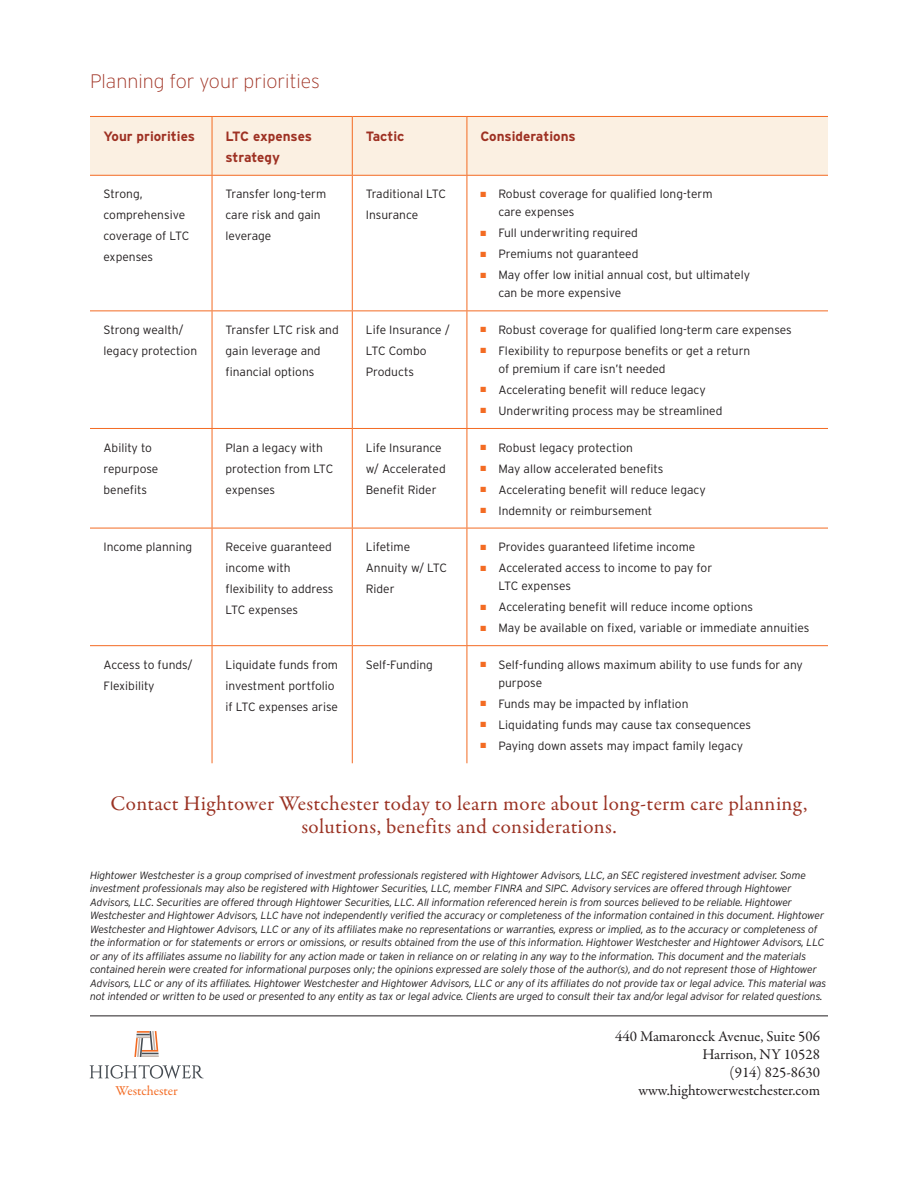
<style>
.page{position:relative;width:918px;height:1188px;background:#fff}
.page>*{position:absolute;margin:0;border:0;box-sizing:border-box;transform-origin:0 0}
.Title_white-NB{font:21px/22.5px "Garamond Premr Pro";letter-spacing:.015em;color:#9a3223;text-align:center}
.Intro_paragraph-NB{font:200 19.5px "Interstate";color:#9f3122}
.Address_Line-NB{font:15px/18px "Garamond Premr Pro";color:#231f20;text-align:right}
.t1{font:13.65px "Garamond Premr Pro";color:#f36b23}
.Paragraph-NB{font:700 13.5px/21px "Interstate";color:#9e3123}
.Paragraph-NB-2{font:300 12px/21px "Interstate";color:#231f20}
.Disclosure_Left-NB{font:italic 300 10.5px/13.5px "Interstate";letter-spacing:-.015em;color:#231f20}
.s1{color:#f36b23}
</style>
<div class="page">
<div style="left:90px;top:117px;width:738px;height:58px;background:#fbf0e2"></div>
<hr style="left:212px;top:176px;width:1px;height:134px;background:#f36b23">
<hr style="left:352px;top:176px;width:1px;height:134px;background:#f36b23">
<hr style="left:467px;top:176px;width:1px;height:134px;background:#f36b23">
<hr style="left:90px;top:310px;width:122px;height:1px;background:#f36b23">
<hr style="left:212px;top:310px;width:140px;height:1px;background:#f36b23">
<hr style="left:212px;top:311px;width:1px;height:117px;background:#f36b23">
<hr style="left:352px;top:310px;width:115px;height:1px;background:#f36b23">
<hr style="left:352px;top:311px;width:1px;height:117px;background:#f36b23">
<hr style="left:467px;top:310px;width:361px;height:1px;background:#f36b23">
<hr style="left:467px;top:311px;width:1px;height:117px;background:#f36b23">
<hr style="left:90px;top:428px;width:122px;height:1px;background:#f36b23">
<hr style="left:212px;top:428px;width:140px;height:1px;background:#f36b23">
<hr style="left:212px;top:429px;width:1px;height:99px;background:#f36b23">
<hr style="left:352px;top:428px;width:115px;height:1px;background:#f36b23">
<hr style="left:352px;top:429px;width:1px;height:99px;background:#f36b23">
<hr style="left:467px;top:428px;width:361px;height:1px;background:#f36b23">
<hr style="left:467px;top:429px;width:1px;height:99px;background:#f36b23">
<hr style="left:90px;top:528px;width:122px;height:1px;background:#f36b23">
<hr style="left:212px;top:528px;width:140px;height:1px;background:#f36b23">
<hr style="left:212px;top:528px;width:1px;height:117px;background:#f36b23">
<hr style="left:352px;top:528px;width:115px;height:1px;background:#f36b23">
<hr style="left:352px;top:528px;width:1px;height:117px;background:#f36b23">
<hr style="left:467px;top:528px;width:361px;height:1px;background:#f36b23">
<hr style="left:467px;top:528px;width:1px;height:117px;background:#f36b23">
<hr style="left:90px;top:645px;width:122px;height:1px;background:#f36b23">
<hr style="left:212px;top:645px;width:140px;height:1px;background:#f36b23">
<hr style="left:212px;top:646px;width:1px;height:117px;background:#f36b23">
<hr style="left:352px;top:645px;width:115px;height:1px;background:#f36b23">
<hr style="left:352px;top:646px;width:1px;height:117px;background:#f36b23">
<hr style="left:467px;top:645px;width:361px;height:1px;background:#f36b23">
<hr style="left:467px;top:646px;width:1px;height:117px;background:#f36b23">
<hr style="left:90px;top:116px;width:122px;height:1px;background:#f36b23">
<hr style="left:212px;top:116px;width:140px;height:1px;background:#f36b23">
<hr style="left:212px;top:117px;width:1px;height:58px;background:#f36b23">
<hr style="left:352px;top:116px;width:115px;height:1px;background:#f36b23">
<hr style="left:352px;top:117px;width:1px;height:58px;background:#f36b23">
<hr style="left:467px;top:116px;width:361px;height:1px;background:#f36b23">
<hr style="left:467px;top:117px;width:1px;height:58px;background:#f36b23">
<hr style="left:90px;top:175px;width:122px;height:1px;background:#f36b23">
<hr style="left:212px;top:175px;width:140px;height:1px;background:#f36b23">
<hr style="left:352px;top:175px;width:115px;height:1px;background:#f36b23">
<hr style="left:467px;top:175px;width:361px;height:1px;background:#f36b23">
<hr style="left:90px;top:1016px;width:738px;height:1px;background:#231f20">
<svg style="left:134px;top:1031px;width:25px;height:26px"></svg>
<svg style="left:90px;top:1065px;width:114px;height:14px"></svg>
<p class="Intro_paragraph-NB" style="left:90px;top:70px;width:231px">Planning for your priorities</p>
<p class="Paragraph-NB" style="left:104px;top:125px;width:93px">Your priorities</p>
<p class="Paragraph-NB" style="left:226px;top:125px;width:88px">LTC expenses strategy</p>
<p class="Paragraph-NB" style="left:366px;top:125px;width:40px">Tactic</p>
<p class="Paragraph-NB" style="left:480px;top:125px;width:97px">Considerations</p>
<p class="Paragraph-NB-2" style="left:104px;top:184px;width:87px">Strong, comprehensive coverage of LTC expenses</p>
<p class="Paragraph-NB-2" style="left:226px;top:184px;width:102px">Transfer long-term care risk and gain leverage</p>
<p class="Paragraph-NB-2" style="left:366px;top:184px;width:82px">Traditional LTC<br>Insurance</p>
<p class="Paragraph-NB-2" style="left:498px;top:185px;width:216px;line-height:18px;text-indent:-18px"><span class="s1">■</span> Robust coverage for qualified long-term care expenses</p>
<p class="Paragraph-NB-2" style="left:480px;top:223px;width:159px"><span class="s1">■</span> Full underwriting required</p>
<p class="Paragraph-NB-2" style="left:480px;top:244px;width:160px"><span class="s1">■</span> Premiums not guaranteed</p>
<p class="Paragraph-NB-2" style="left:498px;top:266px;width:253px;line-height:18px;text-indent:-18px"><span class="s1">■</span> May offer low initial annual cost, but ultimately can be more expensive</p>
<p class="Paragraph-NB-2" style="left:104px;top:319px;width:95px">Strong wealth/ legacy protection</p>
<p class="Paragraph-NB-2" style="left:226px;top:319px;width:115px">Transfer LTC risk and gain leverage and financial options</p>
<p class="Paragraph-NB-2" style="left:366px;top:319px;width:86px">Life Insurance /<br>LTC Combo<br>Products</p>
<p class="Paragraph-NB-2" style="left:480px;top:319px;width:313px"><span class="s1">■</span> Robust coverage for qualified long-term care expenses</p>
<p class="Paragraph-NB-2" style="left:498px;top:342px;width:253px;line-height:18px;text-indent:-18px"><span class="s1">■</span> Flexibility to repurpose benefits or get a return of premium if care isn’t needed</p>
<p class="Paragraph-NB-2" style="left:480px;top:379px;width:227px"><span class="s1">■</span> Accelerating benefit will reduce legacy</p>
<p class="Paragraph-NB-2" style="left:480px;top:400px;width:244px"><span class="s1">■</span> Underwriting process may be streamlined</p>
<p class="Paragraph-NB-2" style="left:104px;top:437px;width:56px">Ability to repurpose benefits</p>
<p class="Paragraph-NB-2" style="left:226px;top:437px;width:109px">Plan a legacy with protection from LTC expenses</p>
<p class="Paragraph-NB-2" style="left:366px;top:437px;width:81px">Life Insurance w/ Accelerated<br>Benefit Rider</p>
<p class="Paragraph-NB-2" style="left:480px;top:437px;width:154px"><span class="s1">■</span> Robust legacy protection</p>
<p class="Paragraph-NB-2" style="left:480px;top:458px;width:185px"><span class="s1">■</span> May allow accelerated benefits</p>
<p class="Paragraph-NB-2" style="left:480px;top:479px;width:227px"><span class="s1">■</span> Accelerating benefit will reduce legacy</p>
<p class="Paragraph-NB-2" style="left:480px;top:500px;width:173px"><span class="s1">■</span> Indemnity or reimbursement</p>
<p class="Paragraph-NB-2" style="left:104px;top:536px;width:90px">Income planning</p>
<p class="Paragraph-NB-2" style="left:226px;top:536px;width:109px">Receive guaranteed income with flexibility to address<br>LTC expenses</p>
<p class="Paragraph-NB-2" style="left:366px;top:536px;width:83px">Lifetime<br>Annuity w/ LTC<br>Rider</p>
<p class="Paragraph-NB-2" style="left:480px;top:536px;width:216px"><span class="s1">■</span> Provides guaranteed lifetime income</p>
<p class="Paragraph-NB-2" style="left:498px;top:559px;width:215px;line-height:18px;text-indent:-18px"><span class="s1">■</span> Accelerated access to income to pay for<br>LTC expenses</p>
<p class="Paragraph-NB-2" style="left:480px;top:596px;width:274px"><span class="s1">■</span> Accelerating benefit will reduce income options</p>
<p class="Paragraph-NB-2" style="left:480px;top:617px;width:331px"><span class="s1">■</span> May be available on fixed, variable or immediate annuities</p>
<p class="Paragraph-NB-2" style="left:104px;top:654px;width:91px">Access to funds/<br>Flexibility</p>
<p class="Paragraph-NB-2" style="left:226px;top:654px;width:114px">Liquidate funds from investment portfolio if LTC expenses arise</p>
<p class="Paragraph-NB-2" style="left:366px;top:654px;width:69px">Self-Funding</p>
<p class="Paragraph-NB-2" style="left:498px;top:655px;width:306px;line-height:18px;text-indent:-18px"><span class="s1">■</span> Self-funding allows maximum ability to use funds for any purpose</p>
<p class="Paragraph-NB-2" style="left:480px;top:693px;width:210px"><span class="s1">■</span> Funds may be impacted by inflation</p>
<p class="Paragraph-NB-2" style="left:480px;top:714px;width:272px"><span class="s1">■</span> Liquidating funds may cause tax consequences</p>
<p class="Paragraph-NB-2" style="left:480px;top:735px;width:264px"><span class="s1">■</span> Paying down assets may impact family legacy</p>
<p class="Title_white-NB" style="left:110px;top:793px;width:699px">Contact Hightower Westchester today to learn more about long-term care planning, solutions, benefits and considerations.</p>
<p class="Disclosure_Left-NB" style="left:90px;top:868px;width:738px">Hightower Westchester is a group comprised of investment professionals registered with Hightower Advisors, LLC, an SEC registered investment adviser. Some investment professionals may also be registered with Hightower Securities, LLC, member FINRA and SIPC. Advisory services are offered through Hightower Advisors, LLC. Securities are offered through Hightower Securities, LLC. All information referenced herein is from sources believed to be reliable. Hightower Westchester and Hightower Advisors, LLC have not independently verified the accuracy or completeness of the information contained in this document. Hightower Westchester and Hightower Advisors, LLC or any of its affiliates make no representations or warranties, express or implied, as to the accuracy or completeness of the information or for statements or errors or omissions, or results obtained from the use of this information. Hightower Westchester and Hightower Advisors, LLC or any of its affiliates assume no liability for any action made or taken in reliance on or relating in any way to the information. This document and the materials contained herein were created for informational purposes only; the opinions expressed are solely those of the author(s), and do not represent those of Hightower Advisors, LLC or any of its affiliates. Hightower Westchester and Hightower Advisors, LLC or any of its affiliates do not provide tax or legal advice. This material was not intended or written to be used or presented to any entity as tax or legal advice. Clients are urged to consult their tax and/or legal advisor for related questions.</p>
<p class="t1" style="left:116px;top:1083px;width:64px">Westchester</p>
<p class="Address_Line-NB" style="left:615px;top:1028px;width:206px">440 Mamaroneck Avenue, Suite 506</p>
<p class="Address_Line-NB" style="left:702px;top:1046px;width:119px">Harrison, NY 10528 (914) 825-8630</p>
<p class="Address_Line-NB" style="left:638px;top:1082px;width:183px">www.hightowerwestchester.com</p>
</div>
